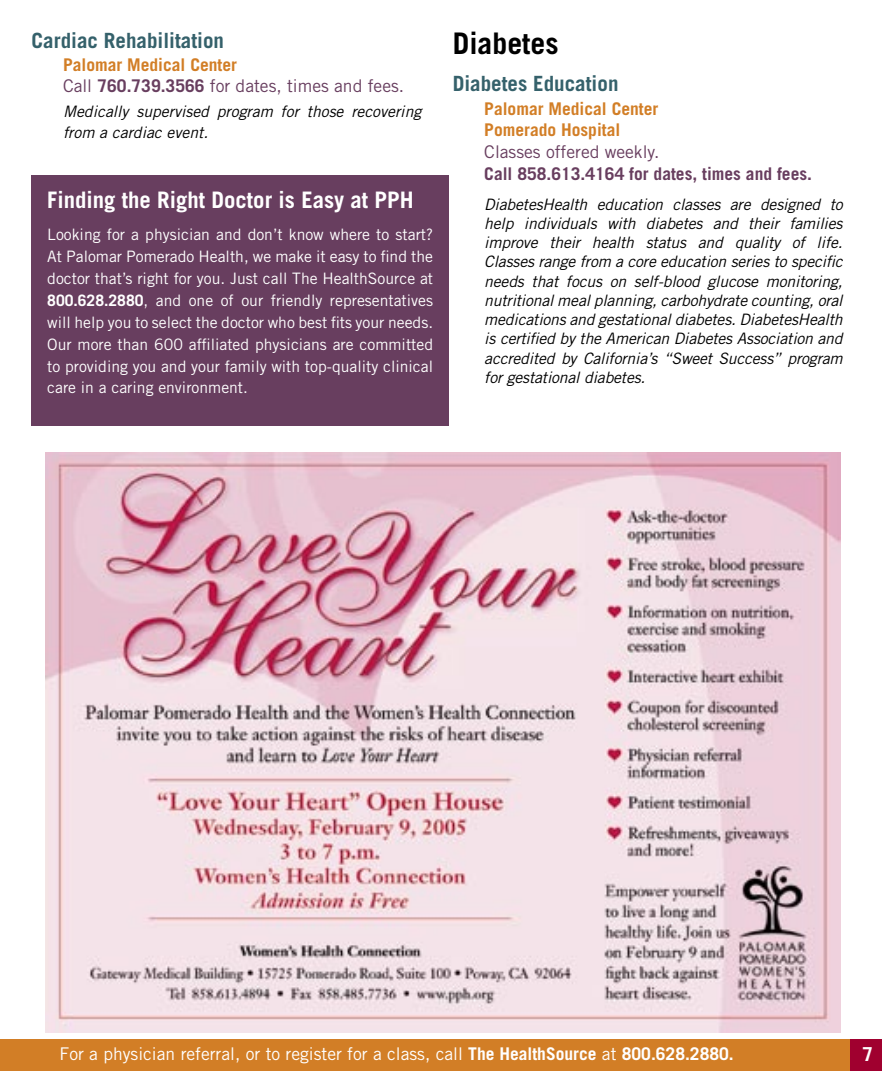
<style>
.page{position:relative;width:882px;height:1071px;background:#fff}
.page>*{position:absolute;margin:0;border:0;box-sizing:border-box;transform-origin:0 0}
.t1{font:700 29.75px "Trade Gothic";color:#000}
.t2{font:700 22.75px "Trade Gothic";color:#fff}
.t3{font:700 21px "Trade Gothic";color:#35616b}
.t4{font:700 19.25px "Trade Gothic";color:#fff}
.t5{font:17.5px/21.9px "Trade Gothic";color:#683e5f}
.t6{font:17.5px "Trade Gothic";color:#fff}
.t7{font:700 17.5px "Trade Gothic";color:#683e5f}
.t8{font:700 17.5px/21.9px "Trade Gothic";color:#d27e26}
.t9{font:italic 15.75px/19.2px "Trade Gothic";color:#000}
.t10{font:15.75px/21.9px "Trade Gothic";color:#fff;text-align:justify}
.s1{font-weight:700;color:#d27e26}
.s2{font-weight:700}
</style>
<div class="page">
<div style="left:0;top:1040px;width:882px;height:31px;background:#d27e26"></div>
<div style="left:851px;top:1040px;width:31px;height:31px;background:#a0002f"></div>
<img style="left:45px;top:453px;width:795px;height:579px">
<div style="left:32px;top:175px;width:417px;height:250px;background:#683e5f"></div>
<h3 class="t3" style="left:32px;top:27px;width:194px">Cardiac Rehabilitation</h3>
<p class="t5" style="left:63px;top:53px;width:343px"><span class="s1">Palomar Medical Center<br></span>Call <span class="s2">760.739.3566</span> for dates, times and fees.</p>
<p class="t9" style="left:63px;top:100px;width:360px;line-height:21px">Medically supervised program for those recovering from a cardiac event.</p>
<h2 class="t2" style="left:47px;top:186px;width:368px">Finding the Right Doctor is Easy at PPH</h2>
<p class="t10" style="left:47px;top:224px;width:387px">Looking for a physician and don’t know where to start?<br>At Palomar Pomerado Health, we make it easy to find the doctor that’s right for you. Just call The HealthSource at <span class="s2">800.628.2880</span>, and one of our friendly representatives will help you to select the doctor who best fits your needs.<br>Our more than 600 affiliated physicians are committed to providing you and your family with top-quality clinical care in a caring environment.</p>
<h1 class="t1" style="left:453px;top:26px;width:107px">Diabetes</h1>
<h3 class="t3" style="left:453px;top:70px;width:167px">Diabetes Education</h3>
<p class="t8" style="left:484px;top:97px;width:176px">Palomar Medical Center<br>Pomerado Hospital</p>
<p class="t5" style="left:484px;top:141px;width:177px">Classes offered weekly.</p>
<p class="t7" style="left:484px;top:163px;width:329px">Call 858.613.4164 for dates, times and fees.</p>
<p class="t9" style="left:484px;top:194px;width:360px;text-align:justify">DiabetesHealth education classes are designed to help individuals with diabetes and their families improve their health status and quality of life.<br>Classes range from a core education series to specific needs that focus on self-blood glucose monitoring, nutritional meal planning, carbohydrate counting, oral medications and gestational diabetes. DiabetesHealth is certified by the American Diabetes Association and accredited by California’s “Sweet Success” program for gestational diabetes.</p>
<p class="t6" style="left:60px;top:1043px;width:676px">For a physician referral, or to register for a class, call <span class="s2">The HealthSource</span> at <span class="s2">800.628.2880.</span></p>
<p class="t4" style="left:863px;top:1043px;width:12px">7</p>
</div>
